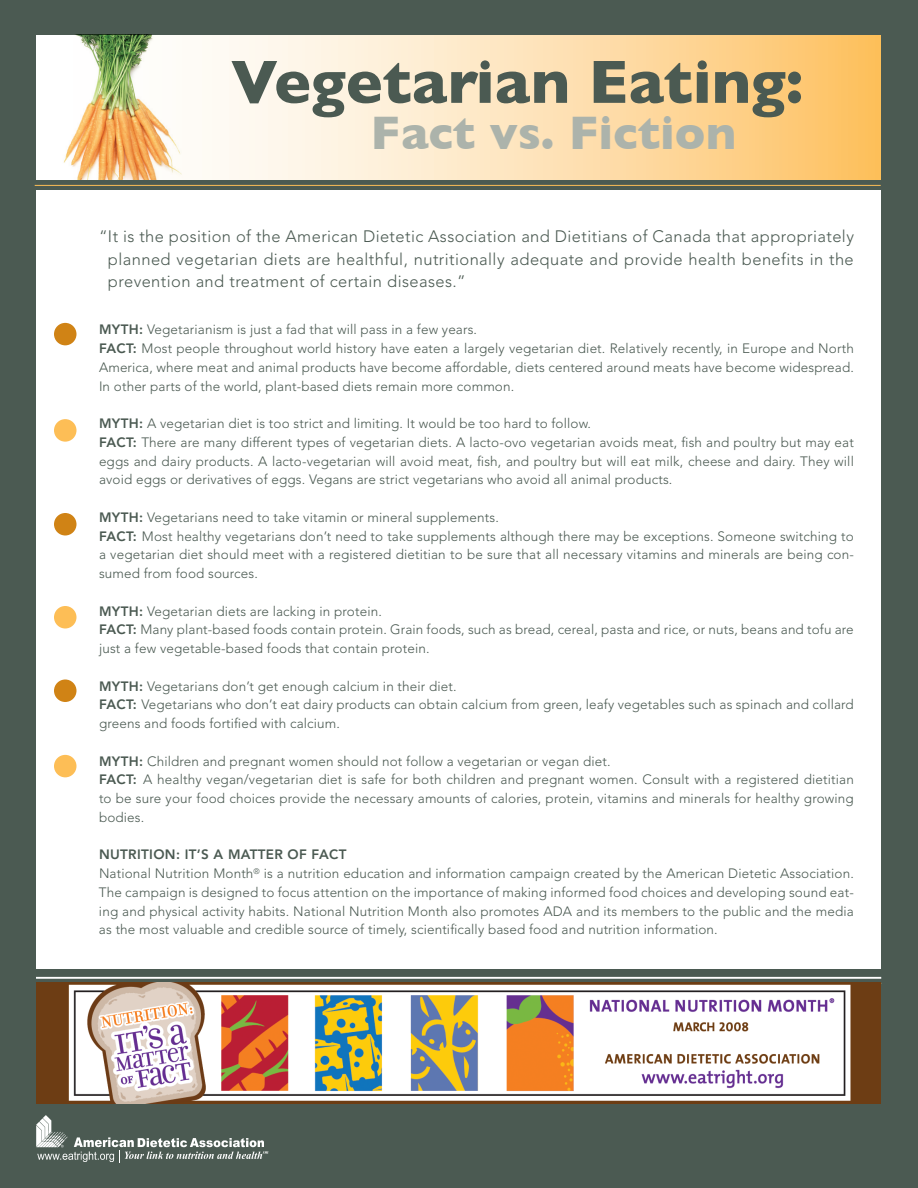
<style>
.page{position:relative;width:918px;height:1188px;background:#4b5a52}
.page>*{position:absolute;margin:0;border:0;box-sizing:border-box;transform-origin:0 0}
.t1{font:700 61.8px "Gill Sans";color:#4b5a52}
.t2{font:700 48px "Gill Sans";color:#acb3ab}
.t3{font:300 16.5px/22.5px "Avenir";letter-spacing:.025em;color:#4b5a52;text-align:justify}
.t4{font:300 13.5px/18.8px "Avenir";letter-spacing:.01em;color:#4b5a52}
.s1{font-weight:800}
</style>
<div class="page">
<svg style="left:188px;top:35px;width:693px;height:145px;background:#fde1b4"></svg>
<hr style="left:35px;top:185px;width:846px;height:1px;background:#fdbe56">
<hr style="left:36px;top:977px;width:845px;height:2px;background:#fff">
<img style="left:36px;top:1115px;width:31px;height:33px">
<img style="left:73px;top:1137px;width:190px;height:10px">
<img style="left:124px;top:1151px;width:145px;height:8px">
<img style="left:37px;top:1151px;width:78px;height:10px">
<svg style="left:119px;top:1150px;width:1px;height:12px"></svg>
<div style="left:36px;top:190px;width:845px;height:779px;background:#fff"></div>
<div style="left:54px;top:323px;width:22px;height:22px;background:#d08315;border-radius:50%"></div>
<div style="left:54px;top:419px;width:22px;height:23px;background:#fdbe56;border-radius:50%"></div>
<div style="left:54px;top:513px;width:22px;height:23px;background:#d08315;border-radius:50%"></div>
<img style="left:36px;top:35px;width:152px;height:145px">
<div style="left:54px;top:606px;width:22px;height:22px;background:#fdbe56;border-radius:50%"></div>
<div style="left:54px;top:755px;width:22px;height:22px;background:#fdbe56;border-radius:50%"></div>
<div style="left:54px;top:680px;width:22px;height:22px;background:#d08315;border-radius:50%"></div>
<img style="left:36px;top:983px;width:845px;height:120px">
<h1 class="t1" style="left:231px;top:46px;width:574px">Vegetarian Eating:</h1>
<h2 class="t2" style="left:370px;top:105px;width:367px">Fact vs. Fiction</h2>
<p class="t3" style="left:108px;top:225px;width:747px;text-indent:-9px">“It is the position of the American Dietetic Association and Dietitians of Canada that appropriately planned vegetarian diets are healthful, nutritionally adequate and provide health benefits in the prevention and treatment of certain diseases.”</p>
<p class="t4" style="left:99px;top:320px;width:756px"><span class="s1">MYTH:</span> Vegetarianism is just a fad that will pass in a few years.<br><span class="s1">FACT:</span> Most people throughout world history have eaten a largely vegetarian diet. Relatively recently, in Europe and North America, where meat and animal products have become affordable, diets centered around meats have become widespread.<br>In other parts of the world, plant-based diets remain more common.</p>
<p class="t4" style="left:99px;top:414px;width:756px"><span class="s1">MYTH:</span> A vegetarian diet is too strict and limiting. It would be too hard to follow.<br><span class="s1">FACT:</span> There are many different types of vegetarian diets. A lacto-ovo vegetarian avoids meat, fish and poultry but may eat eggs and dairy products. A lacto-vegetarian will avoid meat, fish, and poultry but will eat milk, cheese and dairy. They will avoid eggs or derivatives of eggs. Vegans are strict vegetarians who avoid all animal products.</p>
<p class="t4" style="left:99px;top:508px;width:756px"><span class="s1">MYTH:</span> Vegetarians need to take vitamin or mineral supplements.<br><span class="s1">FACT:</span> Most healthy vegetarians don’t need to take supplements although there may be exceptions. Someone switching to a vegetarian diet should meet with a registered dietitian to be sure that all necessary vitamins and minerals are being con&shy;sumed from food sources.</p>
<p class="t4" style="left:99px;top:601px;width:756px"><span class="s1">MYTH:</span> Vegetarian diets are lacking in protein.<br><span class="s1">FACT:</span> Many plant-based foods contain protein. Grain foods, such as bread, cereal, pasta and rice, or nuts, beans and tofu are just a few vegetable-based foods that contain protein.</p>
<p class="t4" style="left:99px;top:676px;width:756px"><span class="s1">MYTH:</span> Vegetarians don’t get enough calcium in their diet.<br><span class="s1">FACT:</span> Vegetarians who don’t eat dairy products can obtain calcium from green, leafy vegetables such as spinach and collard greens and foods fortified with calcium.</p>
<p class="t4" style="left:99px;top:751px;width:756px"><span class="s1">MYTH:</span> Children and pregnant women should not follow a vegetarian or vegan diet.<br><span class="s1">FACT:</span> A healthy vegan/vegetarian diet is safe for both children and pregnant women. Consult with a registered dietitian to be sure your food choices provide the necessary amounts of calories, protein, vitamins and minerals for healthy growing bodies.</p>
<p class="t4" style="left:99px;top:845px;width:756px"><span class="s1">NUTRITION : IT’S A MATTER OF FACT<br></span>National Nutrition Month<sup>®</sup> is a nutrition education and information campaign created by the American Dietetic Association.<br>The campaign is designed to focus attention on the importance of making informed food choices and developing sound eat&shy;ing and physical activity habits. National Nutrition Month also promotes ADA and its members to the public and the media as the most valuable and credible source of timely, scientifically based food and nutrition information.</p>
</div>
